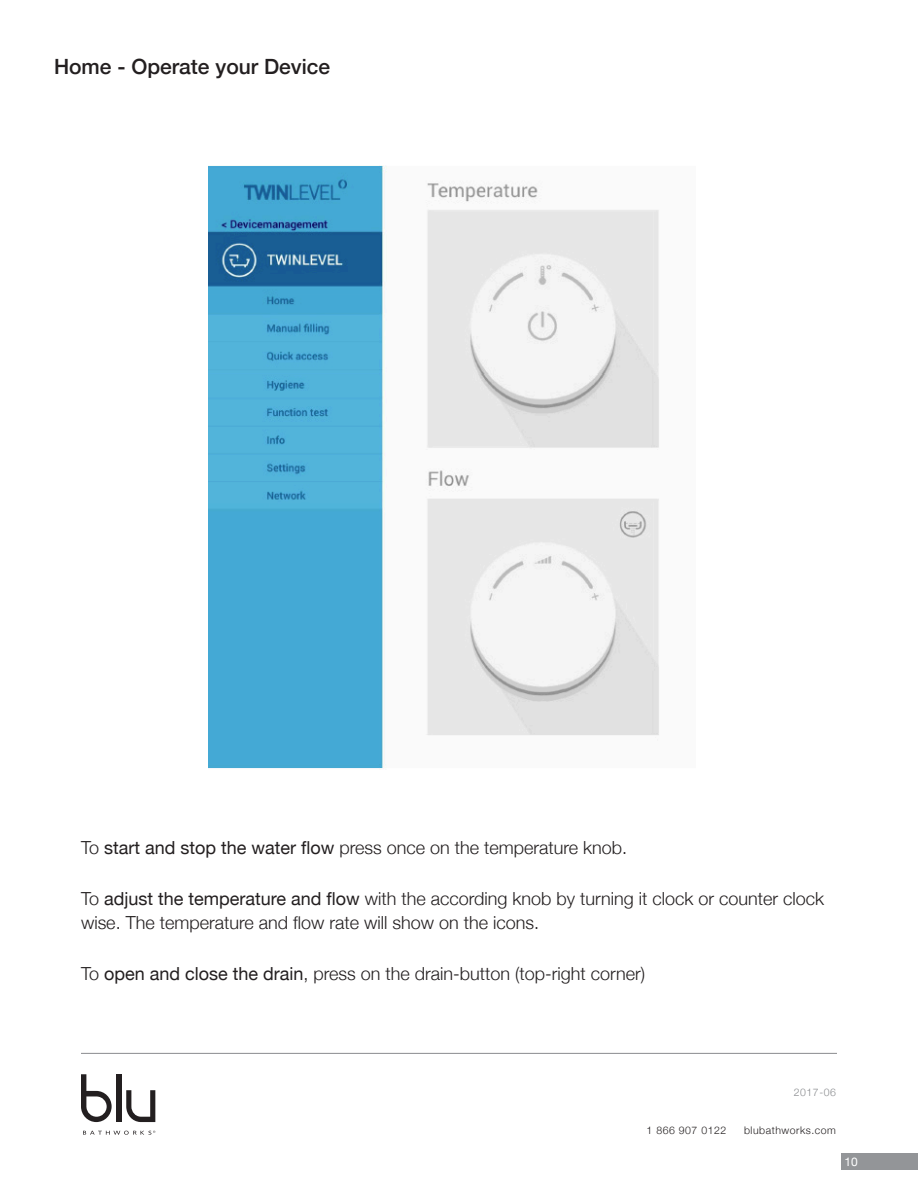
<style>
.page{position:relative;width:918px;height:1188px;background:#fff}
.page>*{position:absolute;margin:0;border:0;box-sizing:border-box;transform-origin:0 0}
.t1{font:500 21px "Helvetica Neue";color:#231f20}
.t2{font:300 18px/24px "Helvetica Neue";color:#231f20}
.t3{font:12px "Helvetica Neue";color:#fff}
.t4{font:300 10.5px "Helvetica Neue";letter-spacing:.05em;color:#231f20}
.t5{font:300 10.5px "Helvetica Neue";letter-spacing:.05em;color:#8a8c8f}
.s1{font-weight:400}
</style>
<div class="page">
<hr style="left:81px;top:1053px;width:756px;height:1px;background:#8a8c8f">
<div style="left:116px;top:1074px;width:6px;height:48px;background:#231f20"></div>
<svg style="left:81px;top:1074px;width:31px;height:48px"></svg>
<svg style="left:126px;top:1090px;width:29px;height:32px"></svg>
<svg style="left:83px;top:1131px;width:72px;height:4px"></svg>
<div style="left:841px;top:1153px;width:77px;height:17px;background:#939598"></div>
<img style="left:209px;top:166px;width:450px;height:603px">
<p class="t1" style="left:54px;top:50px;width:278px">Home - Operate your Device</p>
<p class="t2" style="left:81px;top:835px;width:548px">To <span class="s1">start and stop the water flow</span> press once on the temperature knob.</p>
<p class="t2" style="left:81px;top:886px;width:745px">To <span class="s1">adjust the temperature and flow</span> with the according knob by turning it clock or counter clock wise. The temperature and flow rate will show on the icons.</p>
<p class="t2" style="left:81px;top:961px;width:566px">To <span class="s1">open and close the drain</span>, press on the drain-button (top-right corner)</p>
<p class="t5" style="left:794px;top:1083px;width:44px">2017-06</p>
<p class="t4" style="left:647px;top:1121px;width:81px">1 866 907 0122</p>
<p class="t4" style="left:744px;top:1121px;width:93px">blubathworks.com</p>
<p class="t3" style="left:845px;top:1153px;width:15px">10</p>
</div>
